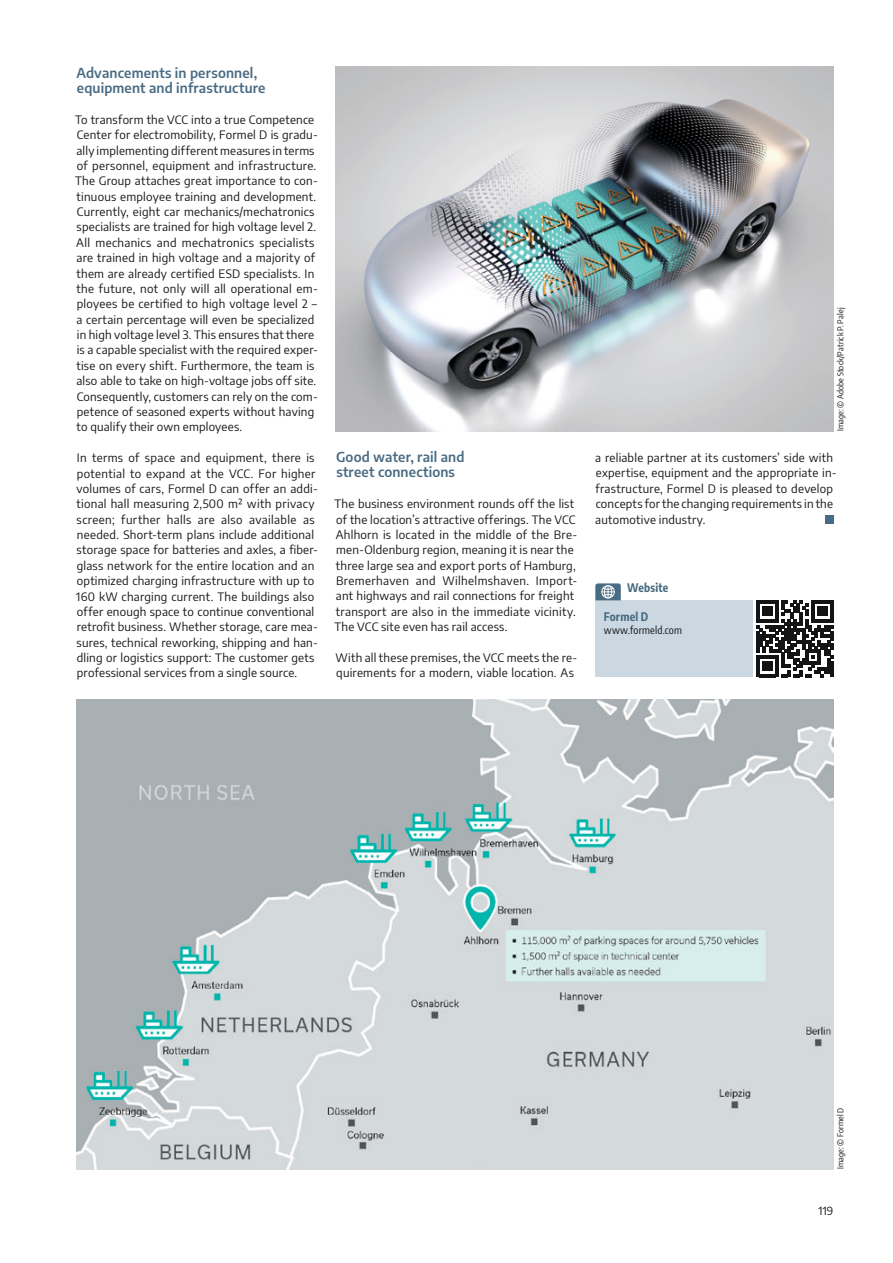
<style>
.page{position:relative;width:893px;height:1263px;background:#fff}
.page>*{position:absolute;margin:0;border:0;box-sizing:border-box;transform-origin:0 0}
.t1{font:600 13.5px/15.5px "Encode Sans";letter-spacing:.01em;color:#496b83}
.t2{font:11.7px/15.5px "Encode Sans";letter-spacing:.02em;color:#131413}
.t3{font:700 11.7px "Encode Sans Condensed";letter-spacing:.015em;color:#496b83}
.t4{font:11.25px "Encode Sans";color:#131413}
.t5{font:10.5px "Encode Sans Condensed";letter-spacing:.02em;color:#131413}
.t6{font:8.25px "Encode Sans Condensed";letter-spacing:.02em;color:#131413}
</style>
<div class="page">
<div style="left:825px;top:515px;width:8px;height:8px;background:#496b83"></div>
<div style="left:595px;top:600px;width:158px;height:77px;background:#cbd8e1"></div>
<svg style="left:757px;top:601px;width:76px;height:76px"></svg>
<svg style="left:595px;top:583px;width:26px;height:17px"></svg>
<img style="left:77px;top:700px;width:756px;height:469px">
<img style="left:336px;top:66px;width:497px;height:365px">
<p class="t1" style="left:76px;top:64px;width:191px">Advancements in personnel, equipment and infrastructure</p>
<p class="t2" style="left:75px;top:111px;width:244px">To transform the VCC into a true Competence Center for electromobility, Formel D is gradu&shy;ally implementing different measures in terms of personnel, equipment and infrastructure.<br>The Group attaches great importance to con&shy;tinuous employee training and development.<br>Currently, eight car mechanics/mechatronics specialists are trained for high voltage level 2.<br>All mechanics and mechatronics specialists are trained in high voltage and a majority of them are already certified ESD specialists. In the future, not only will all operational em&shy;ployees be certified to high voltage level 2 – a certain percentage will even be specialized in high voltage level 3. This ensures that there is a capable specialist with the required exper&shy;tise on every shift. Furthermore, the team is also able to take on high-voltage jobs off site.<br>Consequently, customers can rely on the com&shy;petence of seasoned experts without having to qualify their own employees.</p>
<p class="t2" style="left:76px;top:449px;width:243px">In terms of space and equipment, there is potential to expand at the VCC. For higher volumes of cars, Formel D can offer an addi&shy;tional hall measuring 2,500 m2 with privacy screen; further halls are also available as needed. Short-term plans include additional storage space for batteries and axles, a fiber&shy;glass network for the entire location and an optimized charging infrastructure with up to 160 kW charging current. The buildings also offer enough space to continue conventional retrofit business. Whether storage, care mea&shy;sures, technical reworking, shipping and han&shy;dling or logistics support: The customer gets professional services from a single source.</p>
<p class="t1" style="left:336px;top:448px;width:130px">Good water, rail and street connections</p>
<p class="t2" style="left:334px;top:495px;width:244px">The business environment rounds off the list of the location’s attractive offerings. The VCC Ahlhorn is located in the middle of the Bre&shy;men-Oldenburg region, meaning it is near the three large sea and export ports of Hamburg, Bremerhaven and Wilhelmshaven. Import&shy;ant highways and rail connections for freight transport are also in the immediate vicinity.<br>The VCC site even has rail access.</p>
<p class="t2" style="left:336px;top:649px;width:243px">With all these premises, the VCC meets the re&shy;quirements for a modern, viable location. As</p>
<p class="t6" style="left:834px;top:431px;width:125px;rotate:-90deg">Image: © Adobe Stock/Patrick P. Palej</p>
<p class="t2" style="left:595px;top:449px;width:243px">a reliable partner at its customers’ side with expertise, equipment and the appropriate in&shy;frastructure, Formel D is pleased to develop concepts for the changing requirements in the automotive industry.</p>
<p class="t3" style="left:627px;top:579px;width:43px">Website</p>
<p class="t3" style="left:604px;top:608px;width:46px">Formel D</p>
<p class="t5" style="left:604px;top:623px;width:80px">www.formeld.com</p>
<p class="t6" style="left:834px;top:1169px;width:63px;rotate:-90deg">Image: © Formel D</p>
<p class="t4" style="left:818px;top:1203px;width:17px">119</p>
</div>
